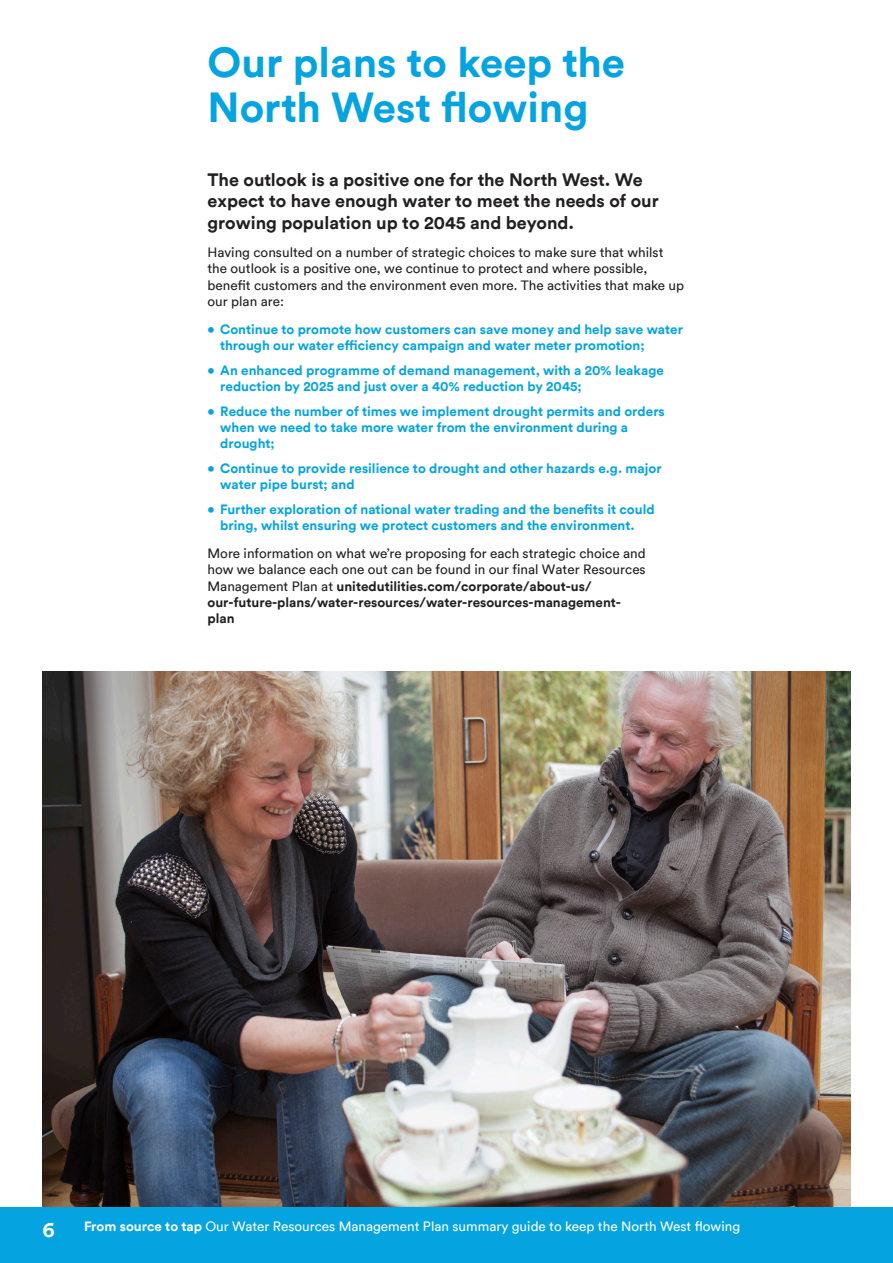
<style>
.page{position:relative;width:893px;height:1263px;background:#fff}
.page>*{position:absolute;margin:0;border:0;box-sizing:border-box;transform-origin:0 0}
.t1{font:700 42px "Circular TT";color:#05a4e0}
.t2{font:700 21px "Circular TT";color:#fff}
.t3{font:700 18px/21.6px "Circular TT";color:#231f20}
.t4{font:700 13.5px/16.2px "Circular TT";color:#05a4e0}
.t5{font:13.5px/16.2px "Circular TT";color:#231f20}
.t6{font:13.5px "Circular TT";color:#fff}
.s1{font-weight:700}
</style>
<div class="page">
<img style="left:43px;top:672px;width:807px;height:536px">
<div style="left:0;top:1208px;width:893px;height:55px;background:#05a4e0"></div>
<p class="t1" style="left:207px;top:35px;width:419px">Our plans to keep the</p>
<h1 class="t1" style="left:207px;top:80px;width:382px">North West flowing</h1>
<p class="t3" style="left:207px;top:168px;width:453px">The outlook is a positive one for the North West. We expect to have enough water to meet the needs of our growing population up to 2045 and beyond.</p>
<p class="t5" style="left:207px;top:244px;width:478px">Having consulted on a number of strategic choices to make sure that whilst the outlook is a positive one, we continue to protect and where possible, benefit customers and the environment even more. The activities that make up our plan are:</p>
<p class="t4" style="left:207px;top:321px;width:477px">• Continue to promote how customers can save money and help save water</p>
<h5 class="t4" style="left:220px;top:337px;width:426px">through our water efficiency campaign and water meter promotion;</h5>
<p class="t4" style="left:207px;top:362px;width:458px">• An enhanced programme of demand management, with a 20% leakage</p>
<h5 class="t4" style="left:220px;top:378px;width:363px">reduction by 2025 and just over a 40% reduction by 2045;</h5>
<p class="t4" style="left:220px;top:403px;width:446px;text-indent:-13px">• Reduce the number of times we implement drought permits and orders when we need to take more water from the environment during a</p>
<h5 class="t4" style="left:220px;top:435px;width:56px">drought;</h5>
<p class="t4" style="left:207px;top:460px;width:456px">• Continue to provide resilience to drought and other hazards e.g. major</p>
<h5 class="t4" style="left:220px;top:476px;width:136px">water pipe burst; and</h5>
<p class="t4" style="left:207px;top:501px;width:449px">• Further exploration of national water trading and the benefits it could</p>
<p class="t4" style="left:220px;top:517px;width:416px">bring, whilst ensuring we protect customers and the environment.</p>
<p class="t5" style="left:207px;top:545px;width:440px">More information on what we’re proposing for each strategic choice and how we balance each one out can be found in our final Water Resources Management Plan at <span class="s1">unitedutilities.com/corporate/about-us/ our-future-plans/water-resources/water-resources-management&shy;plan</span></p>
<p class="t2" style="left:43px;top:1216px;width:14px">6</p>
<p class="t6" style="left:84px;top:1218px;width:657px"><span class="s1">From source to tap</span> Our Water Resources Management Plan summary guide to keep the North West flowing</p>
</div>
